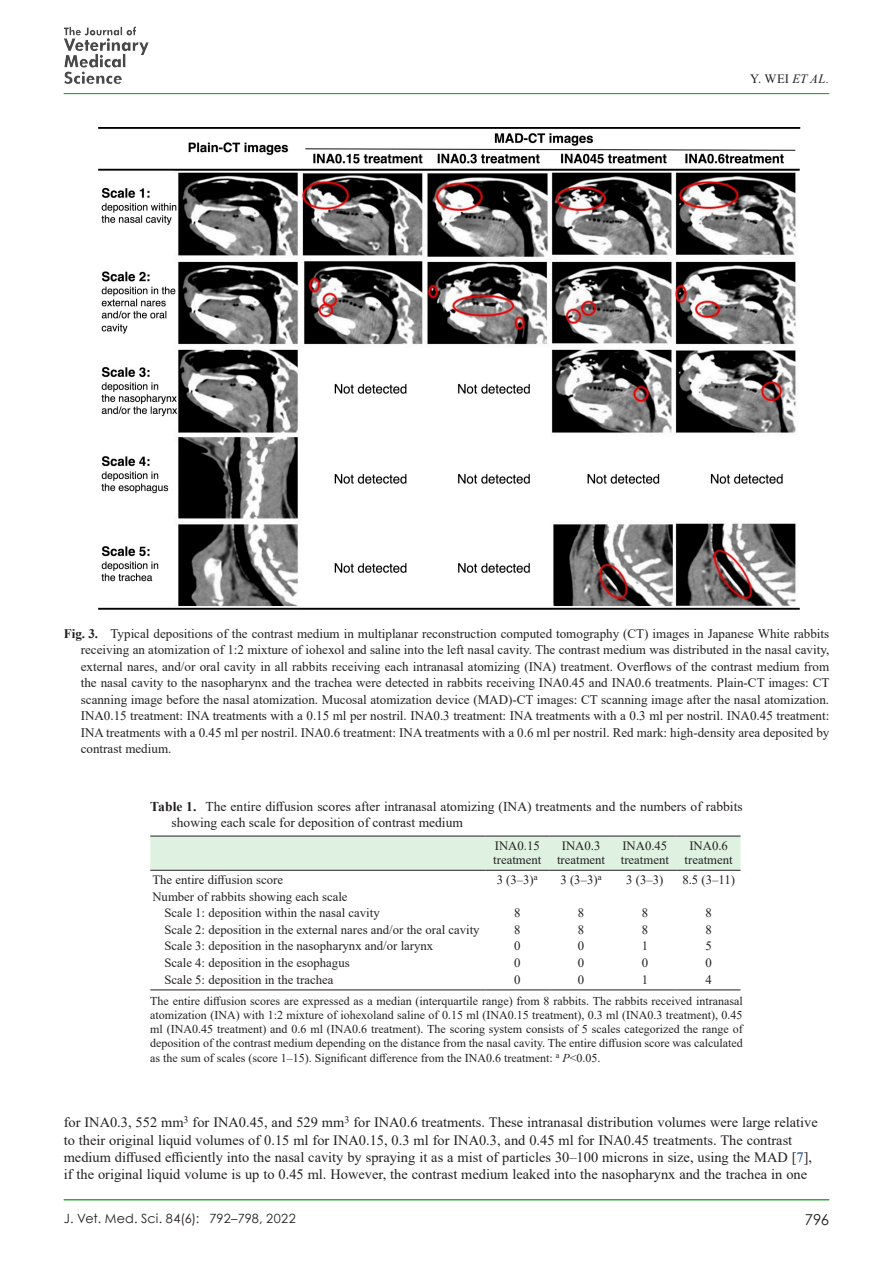
<style>
.page{position:relative;width:893px;height:1263px;background:#fff}
.page>*{position:absolute;margin:0;border:0;box-sizing:border-box;transform-origin:0 0}
.t1{font:15px "Century Gothic";color:#231f20}
.Paragraph{font:14.25px/17.2px "Times New Roman";color:#231f20}
.Table_Title{font:13.5px/16.5px "Times New Roman";color:#231f20}
.Fig_Caption{font:13.05px/16.5px "Times New Roman";color:#231f20;text-align:justify}
.Entry_B_L{font:12.75px "Times New Roman";color:#231f20}
.Entry_H{font:12.75px/14.2px "Times New Roman";color:#231f20}
.Entry_B{font:12.75px "Times New Roman";color:#231f20}
.t2{font:12.75px "Century Gothic";letter-spacing:.015em;color:#231f20}
.Entry_H_R{font:12.75px/14.2px "Times New Roman";color:#231f20;text-align:center}
.Entry_B_R{font:12.75px "Times New Roman";color:#231f20}
.Table_Footnote{font:12px/14.2px "Times New Roman";color:#231f20;text-align:justify}
.s1{font-style:italic}
.s2{font-weight:700}
.s3{color:#003f98}
</style>
<div class="page">
<img style="left:64px;top:27px;width:74px;height:24px">
<hr style="left:64px;top:93px;width:765px;height:1px;background:#2aa738">
<hr style="left:64px;top:1199px;width:765px;height:1px;background:#2aa738">
<img style="left:99px;top:128px;width:701px;height:481px">
<div style="left:150px;top:837px;width:590px;height:33px;background:#dff2e1"></div>
<hr style="left:150px;top:836px;width:335px;height:1px;background:#231f20">
<hr style="left:485px;top:836px;width:64px;height:1px;background:#231f20">
<hr style="left:549px;top:836px;width:64px;height:1px;background:#231f20">
<hr style="left:613px;top:836px;width:64px;height:1px;background:#231f20">
<hr style="left:677px;top:836px;width:63px;height:1px;background:#231f20">
<hr style="left:150px;top:870px;width:335px;height:1px;background:#231f20">
<hr style="left:485px;top:870px;width:64px;height:1px;background:#231f20">
<hr style="left:549px;top:870px;width:64px;height:1px;background:#231f20">
<hr style="left:613px;top:870px;width:64px;height:1px;background:#231f20">
<hr style="left:677px;top:870px;width:63px;height:1px;background:#231f20">
<hr style="left:150px;top:989px;width:335px;height:1px;background:#231f20">
<hr style="left:485px;top:989px;width:64px;height:1px;background:#231f20">
<hr style="left:549px;top:989px;width:64px;height:1px;background:#231f20">
<hr style="left:613px;top:989px;width:64px;height:1px;background:#231f20">
<hr style="left:677px;top:989px;width:63px;height:1px;background:#231f20">
<p class="Entry_B_L" style="left:750px;top:70px;width:80px">Y. WEI <span class="s1">ET AL.</span></p>
<p class="Fig_Caption" style="left:81px;top:625px;width:750px;text-indent:-17px"><span class="s2">Fig. 3.</span> Typical depositions of the contrast medium in multiplanar reconstruction computed tomography (CT) images in Japanese White rabbits receiving an atomization of 1:2 mixture of iohexol and saline into the left nasal cavity. The contrast medium was distributed in the nasal cavity, external nares, and/or oral cavity in all rabbits receiving each intranasal atomizing (INA) treatment. Overflows of the contrast medium from the nasal cavity to the nasopharynx and the trachea were detected in rabbits receiving INA0.45 and INA0.6 treatments. Plain-CT images: CT scanning image before the nasal atomization. Mucosal atomization device (MAD)-CT images: CT scanning image after the nasal atomization.<br>INA0.15 treatment: INA treatments with a 0.15 ml per nostril. INA0.3 treatment: INA treatments with a 0.3 ml per nostril. INA0.45 treatment:<br>INA treatments with a 0.45 ml per nostril. INA0.6 treatment: INA treatments with a 0.6 ml per nostril. Red mark: high-density area deposited by contrast medium.</p>
<p class="Table_Title" style="left:172px;top:797px;width:573px;text-indent:-21px"><span class="s2">Table 1.</span> The entire diffusion scores after intranasal atomizing (INA) treatments and the numbers of rabbits showing each scale for deposition of contrast medium</p>
<p class="Entry_H" style="left:493px;top:838px;width:50px">INA0.15 treatment</p>
<p class="Entry_H" style="left:557px;top:838px;width:50px;text-align:center">INA0.3 treatment</p>
<p class="Entry_H" style="left:621px;top:838px;width:50px">INA0.45 treatment</p>
<p class="Entry_H_R" style="left:685px;top:838px;width:50px">INA0.6 treatment</p>
<p class="Entry_B_L" style="left:152px;top:871px;width:132px">The entire diffusion score</p>
<p class="Entry_B" style="left:497px;top:871px;width:43px">3 (3–3)<sup>a</sup></p>
<p class="Entry_B" style="left:560px;top:871px;width:43px">3 (3–3)<sup>a</sup></p>
<p class="Entry_B" style="left:626px;top:871px;width:39px">3 (3–3)</p>
<p class="Entry_B_R" style="left:682px;top:871px;width:54px">8.5 (3–11)</p>
<p class="Entry_B_L" style="left:152px;top:887px;width:197px">Number of rabbits showing each scale</p>
<p class="Entry_B_L" style="left:164px;top:904px;width:217px">Scale 1: deposition within the nasal cavity</p>
<p class="Entry_B" style="left:514px;top:904px;width:8px">8</p>
<p class="Entry_B" style="left:578px;top:904px;width:8px">8</p>
<p class="Entry_B" style="left:642px;top:904px;width:8px">8</p>
<p class="Entry_B_R" style="left:705px;top:904px;width:8px">8</p>
<p class="Entry_B_L" style="left:164px;top:921px;width:317px">Scale 2: deposition in the external nares and/or the oral cavity</p>
<p class="Entry_B" style="left:514px;top:921px;width:8px">8</p>
<p class="Entry_B" style="left:578px;top:921px;width:8px">8</p>
<p class="Entry_B" style="left:642px;top:921px;width:8px">8</p>
<p class="Entry_B_R" style="left:705px;top:921px;width:8px">8</p>
<p class="Entry_B_L" style="left:164px;top:937px;width:270px">Scale 3: deposition in the nasopharynx and/or larynx</p>
<p class="Entry_B" style="left:514px;top:937px;width:8px">0</p>
<p class="Entry_B" style="left:578px;top:937px;width:8px">0</p>
<p class="Entry_B" style="left:642px;top:937px;width:8px">1</p>
<p class="Entry_B_R" style="left:705px;top:937px;width:8px">5</p>
<p class="Entry_B_L" style="left:164px;top:954px;width:187px">Scale 4: deposition in the esophagus</p>
<p class="Entry_B" style="left:514px;top:954px;width:8px">0</p>
<p class="Entry_B" style="left:578px;top:954px;width:8px">0</p>
<p class="Entry_B" style="left:642px;top:954px;width:8px">0</p>
<p class="Entry_B_R" style="left:705px;top:954px;width:8px">0</p>
<p class="Entry_B_L" style="left:164px;top:970px;width:170px">Scale 5: deposition in the trachea</p>
<p class="Entry_B" style="left:514px;top:970px;width:8px">0</p>
<p class="Entry_B" style="left:578px;top:970px;width:8px">0</p>
<p class="Entry_B" style="left:642px;top:970px;width:8px">1</p>
<p class="Entry_B_R" style="left:705px;top:970px;width:8px">4</p>
<p class="Table_Footnote" style="left:150px;top:993px;width:594px">The entire diffusion scores are expressed as a median (interquartile range) from 8 rabbits. The rabbits received intranasal atomization (INA) with 1:2 mixture of iohexoland saline of 0.15 ml (INA0.15 treatment), 0.3 ml (INA0.3 treatment), 0.45 ml (INA0.45 treatment) and 0.6 ml (INA0.6 treatment). The scoring system consists of 5 scales categorized the range of deposition of the contrast medium depending on the distance from the nasal cavity. The entire diffusion score was calculated as the sum of scales (score 1–15). Significant difference from the INA0.6 treatment: <sup>a</sup> <span class="s1">P</span>&lt;0.05.</p>
<p class="Paragraph" style="left:64px;top:1113px;width:755px">for INA0.3, 552 mm<sup>3</sup> for INA0.45, and 529 mm<sup>3</sup> for INA0.6 treatments. These intranasal distribution volumes were large relative to their original liquid volumes of 0.15 ml for INA0.15, 0.3 ml for INA0.3, and 0.45 ml for INA0.45 treatments. The contrast medium diffused efficiently into the nasal cavity by spraying it as a mist of particles 30–100 microns in size, using the MAD [<span class="s3">7</span>], if the original liquid volume is up to 0.45 ml. However, the contrast medium leaked into the nasopharynx and the trachea in one</p>
<p class="t2" style="left:64px;top:1209px;width:234px">J. Vet. Med. Sci. 84(6): 792–798, 2022</p>
<p class="t1" style="left:805px;top:1209px;width:26px">796</p>
</div>
